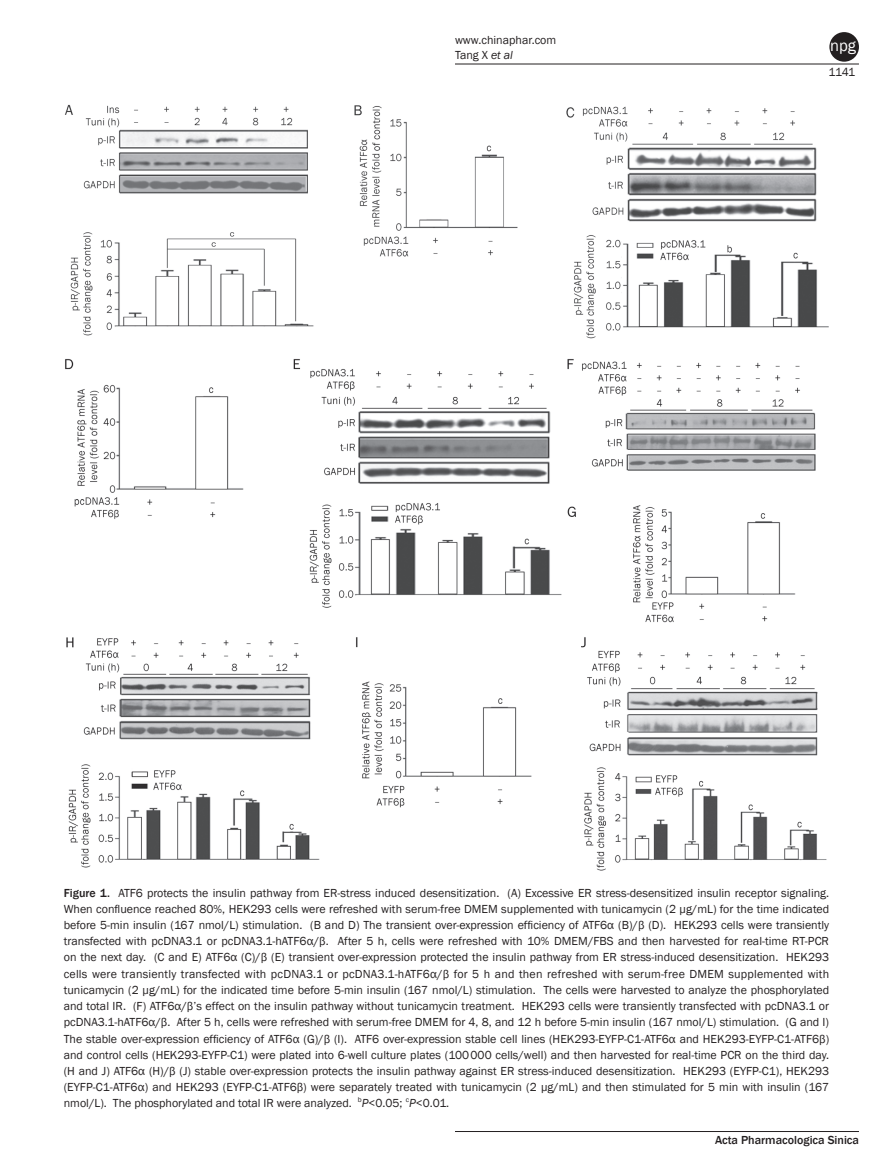
<style>
.page{position:relative;width:893px;height:1170px;background:#fff}
.page>*{position:absolute;margin:0;border:0;box-sizing:border-box;transform-origin:0 0}
.t1{font:16.5px "Franklin Gothic";color:#fff}
.t2{font:12px/16.2px "Franklin Gothic";color:#231f20}
.t3{font:500 12px "Franklin Gothic";color:#231f20}
.s1{font-style:italic}
.s2{font-weight:500}
</style>
<div class="page">
<hr style="left:455px;top:64px;width:404px;height:1px;background:#231f20">
<hr style="left:455px;top:1131px;width:404px;height:1px;background:#231f20">
<div style="left:829px;top:32px;width:30px;height:30px;background:#231f20;border-radius:50%"></div>
<img style="left:65px;top:104px;width:764px;height:767px">
<p class="t2" style="left:455px;top:32px;width:103px;line-height:15px">www.chinaphar.com<br>Tang X <span class="s1">et al</span></p>
<h1 class="t1" style="left:830px;top:35px;width:27px">npg</h1>
<p class="t2" style="left:828px;top:64px;width:28px">1141</p>
<p class="t2" style="left:64px;top:884px;width:767px;text-align:justify"><span class="s2">Figure 1.</span> ATF6 protects the insulin pathway from ER-stress induced desensitization. (A) Excessive ER stress-desensitized insulin receptor signaling.<br>When confluence reached 80%, HEK293 cells were refreshed with serum-free DMEM supplemented with tunicamycin (2 µg/mL) for the time indicated before 5-min insulin (167 nmol/L) stimulation. (B and D) The transient over-expression efficiency of ATF6α (B)/β (D). HEK293 cells were transiently transfected with pcDNA3.1 or pcDNA3.1-hATF6α/β. After 5 h, cells were refreshed with 10% DMEM/FBS and then harvested for real-time RT-PCR on the next day. (C and E) ATF6α (C)/β (E) transient over-expression protected the insulin pathway from ER stress-induced desensitization. HEK293 cells were transiently transfected with pcDNA3.1 or pcDNA3.1-hATF6α/β for 5 h and then refreshed with serum-free DMEM supplemented with tunicamycin (2 µg/mL) for the indicated time before 5-min insulin (167 nmol/L) stimulation. The cells were harvested to analyze the phosphorylated and total IR. (F) ATF6α/β’s effect on the insulin pathway without tunicamycin treatment. HEK293 cells were transiently transfected with pcDNA3.1 or pcDNA3.1-hATF6α/β. After 5 h, cells were refreshed with serum-free DMEM for 4, 8, and 12 h before 5-min insulin (167 nmol/L) stimulation. (G and I)<br>The stable over-expression efficiency of ATF6α (G)/β (I). ATF6 over-expression stable cell lines (HEK293-EYFP-C1-ATF6α and HEK293-EYFP-C1-ATF6β) and control cells (HEK293-EYFP-C1) were plated into 6-well culture plates (100000 cells/well) and then harvested for real-time PCR on the third day. (H and J) ATF6α (H)/β (J) stable over-expression protects the insulin pathway against ER stress-induced desensitization. HEK293 (EYFP-C1), HEK293 (EYFP-C1-ATF6α) and HEK293 (EYFP-C1-ATF6β) were separately treated with tunicamycin (2 µg/mL) and then stimulated for 5 min with insulin (167 nmol/L). The phosphorylated and total IR were analyzed. <sup>b</sup><span class="s1">P</span>&lt;0.05; <sup>c</sup><span class="s1">P</span>&lt;0.01.</p>
<p class="t3" style="left:715px;top:1132px;width:145px">Acta Pharmacologica Sinica</p>
</div>
